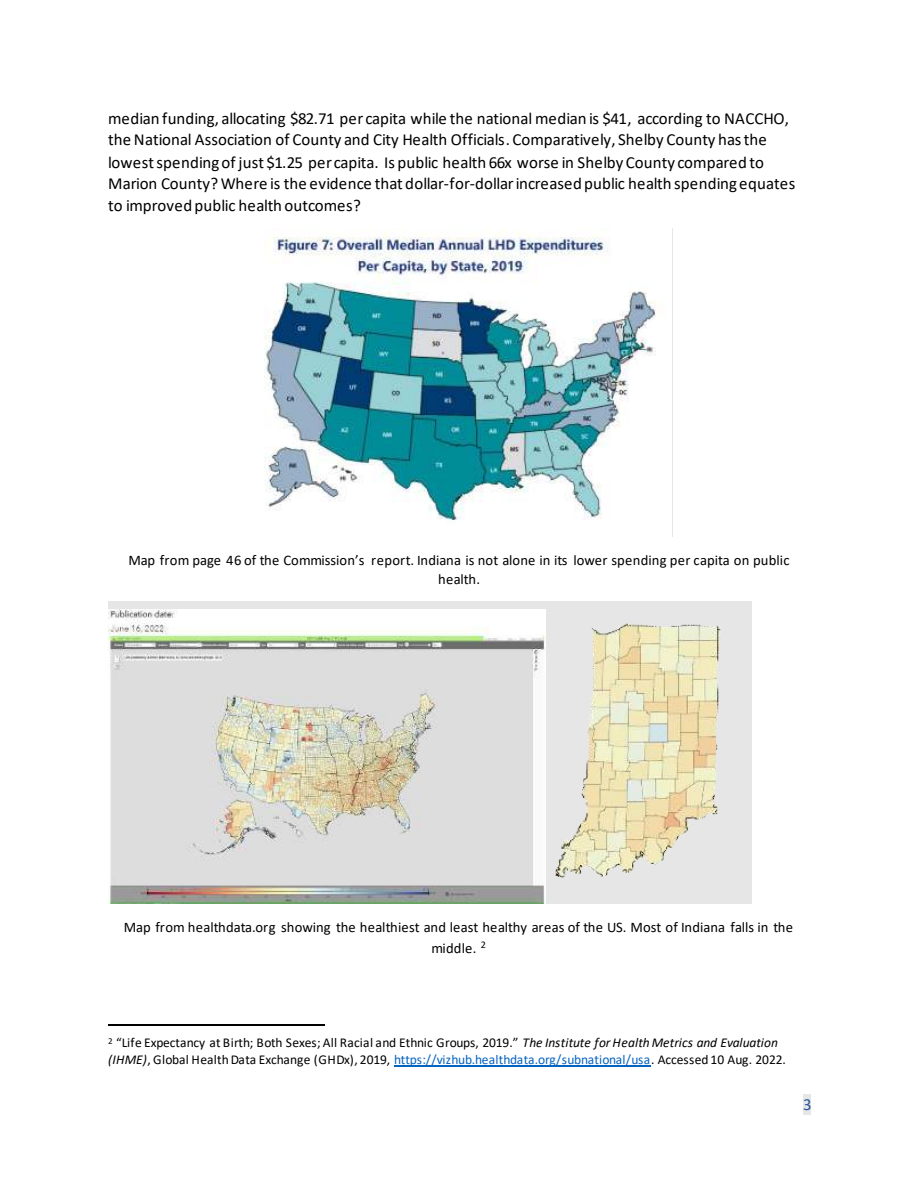
<style>
.page{position:relative;width:918px;height:1188px;background:#fff}
.page>*{position:absolute;margin:0;border:0;box-sizing:border-box;transform-origin:0 0}
.t1{font:16.8px/21.6px "Calibri";letter-spacing:.005em;color:#000}
.t2{font:16.8px "Calibri";color:#2b579a}
.t3{font:14.7px/19.2px "Calibri";color:#000;text-align:center}
.t4{font:13.5px/16.8px "Calibri";color:#000}
.s1{font-style:italic}
.s2{color:#0563c1}
</style>
<div class="page">
<div style="left:803px;top:1095px;width:8px;height:20px;background:#e6e6e6"></div>
<hr style="left:108px;top:1025px;width:216px;height:1px;background:#000">
<hr style="left:394px;top:1065px;width:257px;height:1px;background:#0563c1">
<img style="left:264px;top:230px;width:393px;height:291px">
<img style="left:108px;top:609px;width:438px;height:295px">
<img style="left:546px;top:601px;width:204px;height:303px">
<p class="t1" style="left:108px;top:108px;width:689px">median funding, allocating $82.71 per capita while the national median is $41, according to NACCHO, the National Association of County and City Health Officials. Comparatively, Shelby County has the lowest spending of just $1.25 per capita. Is public health 66x worse in Shelby County compared to Marion County? Where is the evidence that dollar-for-dollar increased public health spending equates to improved public health outcomes?</p>
<p class="t3" style="left:128px;top:550px;width:663px">Map from page 46 of the Commission’s report. Indiana is not alone in its lower spending per capita on public health.</p>
<p class="t3" style="left:124px;top:918px;width:671px;line-height:20.2px">Map from healthdata.org showing the healthiest and least healthy areas of the US. Most of Indiana falls in the middle. <sup>2</sup></p>
<p class="t4" style="left:108px;top:1034px;width:679px"><sup>2</sup> “Life Expectancy at Birth; Both Sexes; All Racial and Ethnic Groups, 2019.” <span class="s1">The Institute for Health Metrics and Evaluation (IHME)</span>, Global Health Data Exchange (GHDx), 2019, <span class="s2">https://vizhub.healthdata.org/subnational/usa</span>. Accessed 10 Aug. 2022.</p>
<p class="t2" style="left:803px;top:1098px;width:10px">3</p>
</div>
